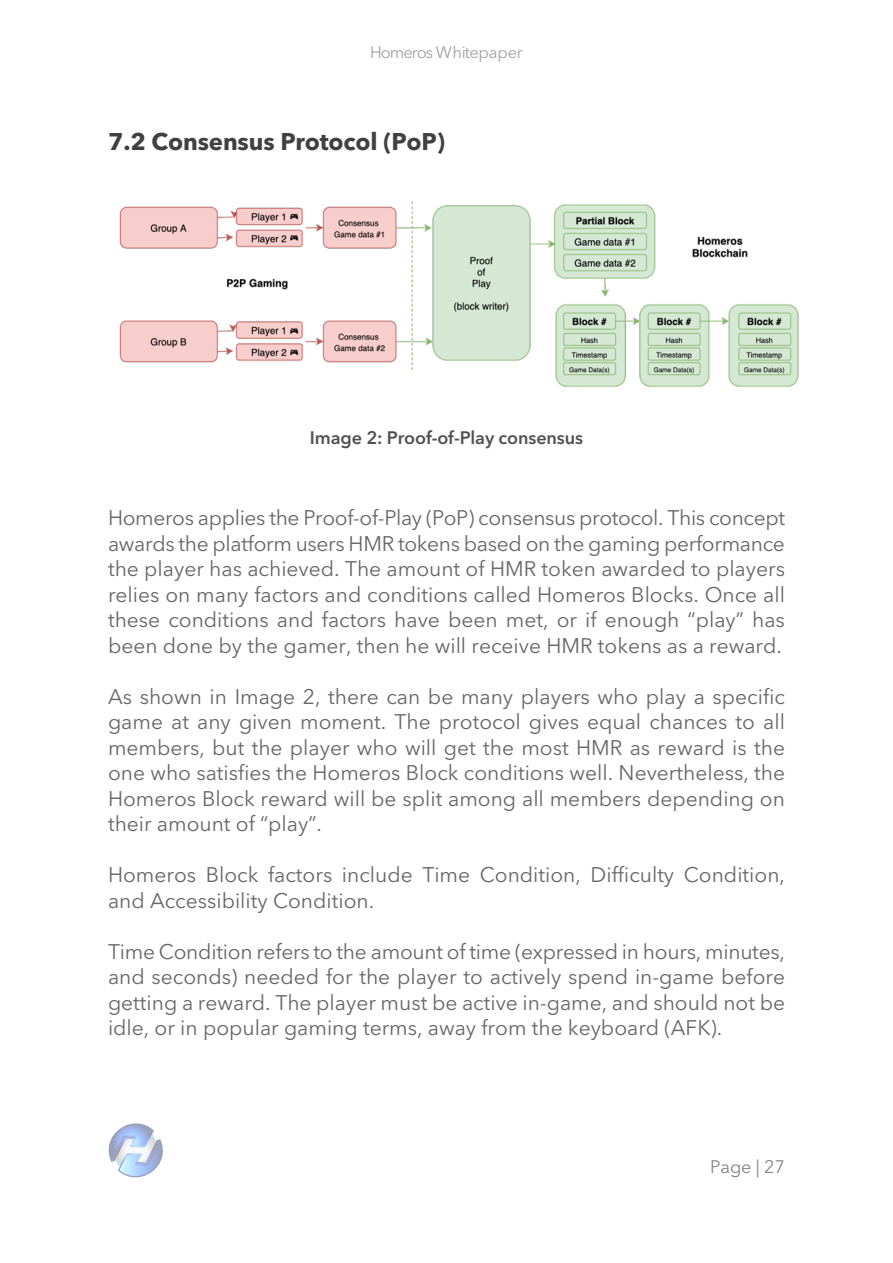
<style>
.page{position:relative;width:893px;height:1263px;background:#fff}
.page>*{position:absolute;margin:0;border:0;box-sizing:border-box;transform-origin:0 0}
.t1{font:700 24px "Avenir Next LT Pro";letter-spacing:-.005em;color:#404040}
.t2{font:21px/25.5px "Avenir Next LT Pro";color:#666;text-align:justify}
.t3{font:600 18px "Avenir Next LT Pro";letter-spacing:-.005em;color:#515151}
.t4{font:18px "Avenir Next LT Pro";letter-spacing:-.005em;color:#848484}
.t5{font:16.5px "Avenir Next LT Pro";letter-spacing:-.035em;color:#a2a2a2}
</style>
<div class="page">
<svg style="left:109px;top:1123px;width:54px;height:54px"></svg>
<img style="left:119px;top:201px;width:680px;height:186px">
<p class="t5" style="left:370px;top:43px;width:154px">Homeros Whitepaper</p>
<p class="t1" style="left:108px;top:127px;width:338px">7.2 Consensus Protocol (PoP)</p>
<p class="t3" style="left:310px;top:426px;width:275px">Image 2: Proof-of-Play consensus</p>
<p class="t2" style="left:108px;top:505px;width:678px">Homeros applies the Proof-of-Play (PoP) consensus protocol. This concept awards the platform users HMR tokens based on the gaming performance the player has achieved. The amount of HMR token awarded to players relies on many factors and conditions called Homeros Blocks. Once all these conditions and factors have been met, or if enough “play” has been done by the gamer, then he will receive HMR tokens as a reward.</p>
<p class="t2" style="left:108px;top:683px;width:679px">As shown in Image 2, there can be many players who play a specific game at any given moment. The protocol gives equal chances to all members, but the player who will get the most HMR as reward is the one who satisfies the Homeros Block conditions well. Nevertheless, the Homeros Block reward will be split among all members depending on their amount of “play”.</p>
<p class="t2" style="left:108px;top:862px;width:678px">Homeros Block factors include Time Condition, Difficulty Condition, and Accessibility Condition.</p>
<p class="t2" style="left:108px;top:938px;width:679px">Time Condition refers to the amount of time (expressed in hours, minutes, and seconds) needed for the player to actively spend in-game before getting a reward. The player must be active in-game, and should not be idle, or in popular gaming terms, away from the keyboard (AFK).</p>
<p class="t4" style="left:710px;top:1156px;width:76px">Page | 27</p>
</div>
